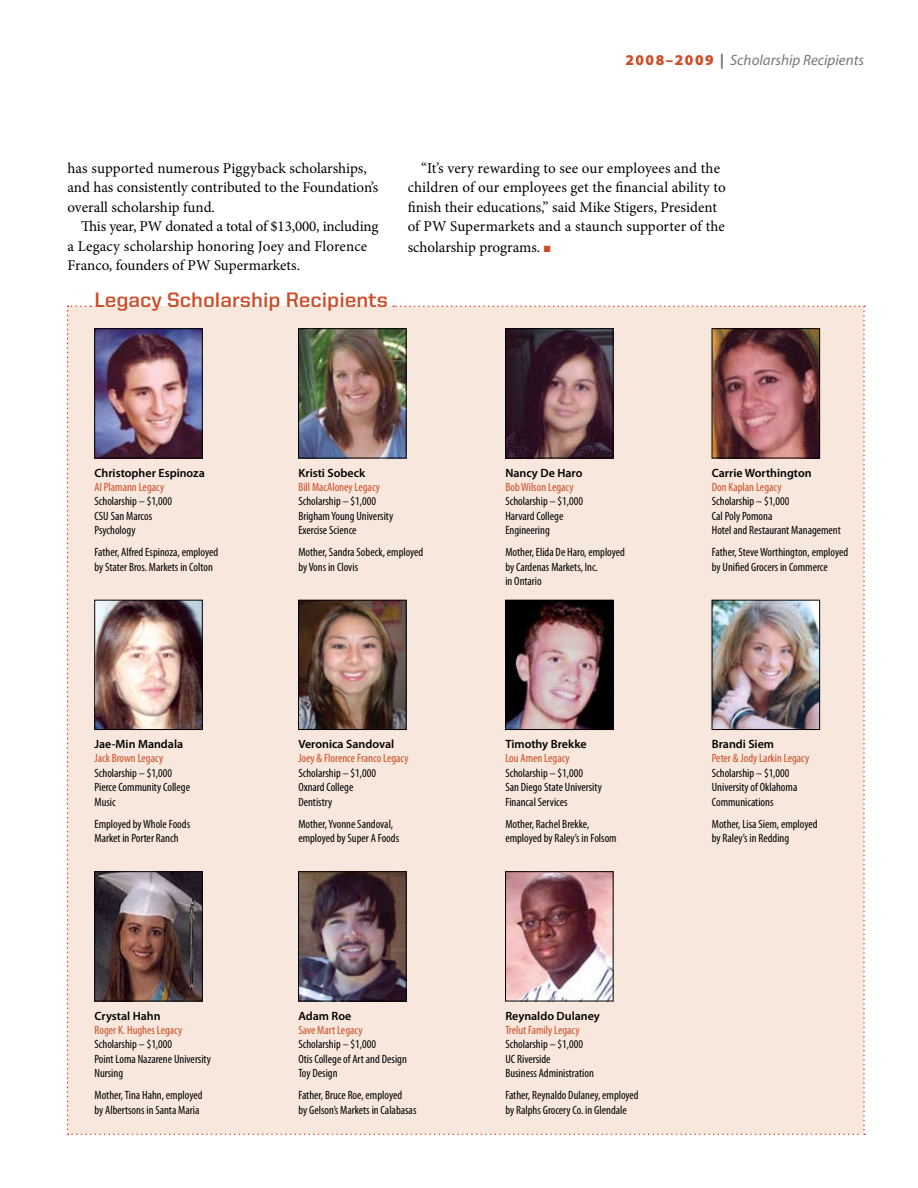
<style>
.page{position:relative;width:918px;height:1188px;background:#fff}
.page>*{position:absolute;margin:0;border:0;box-sizing:border-box;transform-origin:0 0}
.t1{font:700 21px "United Sans Reg";color:#cd4d27}
.t2{font:15px/19.5px "Minion Pro";color:#000}
.t3{font:italic 15px "Myriad Pro";color:#77787b}
.t4{font:condensed 12px/14.4px "Myriad Pro";color:#000}
.t5{font:condensed 12px "Myriad Pro";color:#cd4d27}
.t6{font:600 12px "Myriad Pro";color:#000}
.s1{font-weight:900;font-style:normal;color:#cd4d27}
.s2{font-weight:900;font-style:normal}
.s3{color:#cd4d27}
</style>
<div class="page">
<div style="left:67px;top:305px;width:798px;height:830px;background:#f7e7dc"></div>
<img style="left:96px;top:330px;width:104px;height:126px">
<div style="left:94px;top:328px;width:108px;height:130px;border:1px solid #000"></div>
<img style="left:300px;top:330px;width:104px;height:126px">
<div style="left:298px;top:328px;width:108px;height:130px;border:1px solid #000"></div>
<img style="left:507px;top:330px;width:104px;height:126px">
<div style="left:505px;top:328px;width:108px;height:130px;border:1px solid #000"></div>
<img style="left:714px;top:330px;width:104px;height:126px">
<div style="left:712px;top:328px;width:108px;height:130px;border:1px solid #000"></div>
<img style="left:96px;top:602px;width:104px;height:126px">
<div style="left:94px;top:600px;width:108px;height:130px;border:1px solid #000"></div>
<img style="left:300px;top:602px;width:104px;height:126px">
<div style="left:298px;top:600px;width:108px;height:130px;border:1px solid #000"></div>
<img style="left:507px;top:602px;width:104px;height:126px">
<div style="left:505px;top:600px;width:108px;height:130px;border:1px solid #000"></div>
<img style="left:714px;top:602px;width:104px;height:126px">
<div style="left:712px;top:600px;width:108px;height:130px;border:1px solid #000"></div>
<img style="left:300px;top:873px;width:104px;height:126px">
<div style="left:298px;top:871px;width:108px;height:130px;border:1px solid #000"></div>
<img style="left:507px;top:873px;width:104px;height:126px">
<div style="left:505px;top:871px;width:108px;height:130px;border:1px solid #000"></div>
<img style="left:96px;top:873px;width:104px;height:126px">
<div style="left:94px;top:871px;width:108px;height:130px;border:1px solid #000"></div>
<p class="t3" style="left:625px;top:51px;width:240px"><span class="s1">2008–2009</span> <span class="s2">|</span> Scholarship Recipients</p>
<p class="t2" style="left:68px;top:158px;width:312px">has supported numerous Piggyback scholarships, and has consistently contributed to the Foundation’s overall scholarship fund.</p>
<p class="t2" style="left:68px;top:217px;width:313px;text-indent:14px">This year, PW donated a total of $13,000, including a Legacy scholarship honoring Joey and Florence<br>Franco, founders of PW Supermarkets.</p>
<h1 class="t1" style="left:94px;top:288px;width:295px">Legacy Scholarship Recipients</h1>
<p class="t2" style="left:408px;top:158px;width:320px;text-indent:14px">“It’s very rewarding to see our employees and the children of our employees get the financial ability to finish their educations,” said Mike Stigers, President of PW Supermarkets and a staunch supporter of the scholarship programs. <span class="s3">■</span></p>
<p class="t6" style="left:94px;top:465px;width:112px">Christopher Espinoza</p>
<p class="t5" style="left:94px;top:480px;width:71px">Al Plamann Legacy</p>
<p class="t4" style="left:94px;top:494px;width:79px">Scholarship – $1,000<br>CSU San Marcos<br>Psychology</p>
<p class="t4" style="left:94px;top:545px;width:125px">Father, Alfred Espinoza, employed by Stater Bros. Markets in Colton</p>
<p class="t6" style="left:94px;top:736px;width:90px">Jae-Min Mandala</p>
<p class="t5" style="left:94px;top:751px;width:70px">Jack Brown Legacy</p>
<p class="t4" style="left:94px;top:766px;width:97px">Scholarship – $1,000<br>Pierce Community College<br>Music</p>
<p class="t4" style="left:94px;top:816px;width:97px">Employed by Whole Foods<br>Market in Porter Ranch</p>
<p class="t6" style="left:94px;top:1008px;width:68px">Crystal Hahn</p>
<p class="t5" style="left:94px;top:1023px;width:89px">Roger K. Hughes Legacy</p>
<p class="t4" style="left:94px;top:1037px;width:118px">Scholarship – $1,000<br>Point Loma Nazarene University<br>Nursing</p>
<p class="t4" style="left:94px;top:1088px;width:110px">Mother, Tina Hahn, employed by Albertsons in Santa Maria</p>
<p class="t6" style="left:298px;top:465px;width:68px">Kristi Sobeck</p>
<p class="t5" style="left:298px;top:480px;width:83px">Bill MacAloney Legacy</p>
<p class="t4" style="left:298px;top:494px;width:96px">Scholarship – $1,000<br>Brigham Young University<br>Exercise Science</p>
<p class="t4" style="left:298px;top:545px;width:127px">Mother, Sandra Sobeck, employed by Vons in Clovis</p>
<p class="t6" style="left:298px;top:736px;width:97px">Veronica Sandoval</p>
<p class="t5" style="left:298px;top:751px;width:112px">Joey &amp; Florence Franco Legacy</p>
<p class="t4" style="left:298px;top:766px;width:79px">Scholarship – $1,000<br>Oxnard College<br>Dentistry</p>
<p class="t4" style="left:298px;top:816px;width:102px">Mother, Yvonne Sandoval, employed by Super A Foods</p>
<p class="t6" style="left:298px;top:1008px;width:55px">Adam Roe</p>
<p class="t5" style="left:298px;top:1023px;width:66px">Save Mart Legacy</p>
<p class="t4" style="left:298px;top:1037px;width:110px">Scholarship – $1,000<br>Otis College of Art and Design<br>Toy Design</p>
<p class="t4" style="left:298px;top:1088px;width:120px">Father, Bruce Roe, employed<br>by Gelson’s Markets in Calabasas</p>
<p class="t6" style="left:505px;top:465px;width:79px">Nancy De Haro</p>
<p class="t5" style="left:505px;top:480px;width:70px">Bob Wilson Legacy</p>
<p class="t4" style="left:505px;top:494px;width:79px">Scholarship – $1,000<br>Harvard College<br>Engineering</p>
<p class="t4" style="left:505px;top:545px;width:121px">Mother, Elida De Haro, employed by Cardenas Markets, Inc.<br>in Ontario</p>
<p class="t6" style="left:505px;top:736px;width:83px">Timothy Brekke</p>
<p class="t5" style="left:505px;top:751px;width:66px">Lou Amen Legacy</p>
<p class="t4" style="left:505px;top:766px;width:98px">Scholarship – $1,000<br>San Diego State University<br>Financal Services</p>
<p class="t4" style="left:505px;top:816px;width:113px">Mother, Rachel Brekke, employed by Raley’s in Folsom</p>
<p class="t6" style="left:505px;top:1008px;width:96px">Reynaldo Dulaney</p>
<p class="t5" style="left:505px;top:1023px;width:76px">Trelut Family Legacy</p>
<p class="t4" style="left:505px;top:1037px;width:90px">Scholarship – $1,000<br>UC Riverside<br>Business Administration</p>
<p class="t4" style="left:505px;top:1088px;width:135px">Father, Reynaldo Dulaney, employed by Ralphs Grocery Co. in Glendale</p>
<p class="t6" style="left:712px;top:465px;width:101px">Carrie Worthington</p>
<p class="t5" style="left:712px;top:480px;width:71px">Don Kaplan Legacy</p>
<p class="t4" style="left:712px;top:494px;width:131px">Scholarship – $1,000<br>Cal Poly Pomona<br>Hotel and Restaurant Management</p>
<p class="t4" style="left:712px;top:545px;width:138px">Father, Steve Worthington, employed by Unified Grocers in Commerce</p>
<p class="t6" style="left:712px;top:736px;width:64px">Brandi Siem</p>
<p class="t5" style="left:712px;top:751px;width:99px">Peter &amp; Jody Larkin Legacy</p>
<p class="t4" style="left:712px;top:766px;width:87px">Scholarship – $1,000<br>University of Oklahoma<br>Communications</p>
<p class="t4" style="left:712px;top:816px;width:107px">Mother, Lisa Siem, employed by Raley’s in Redding</p>
</div>
